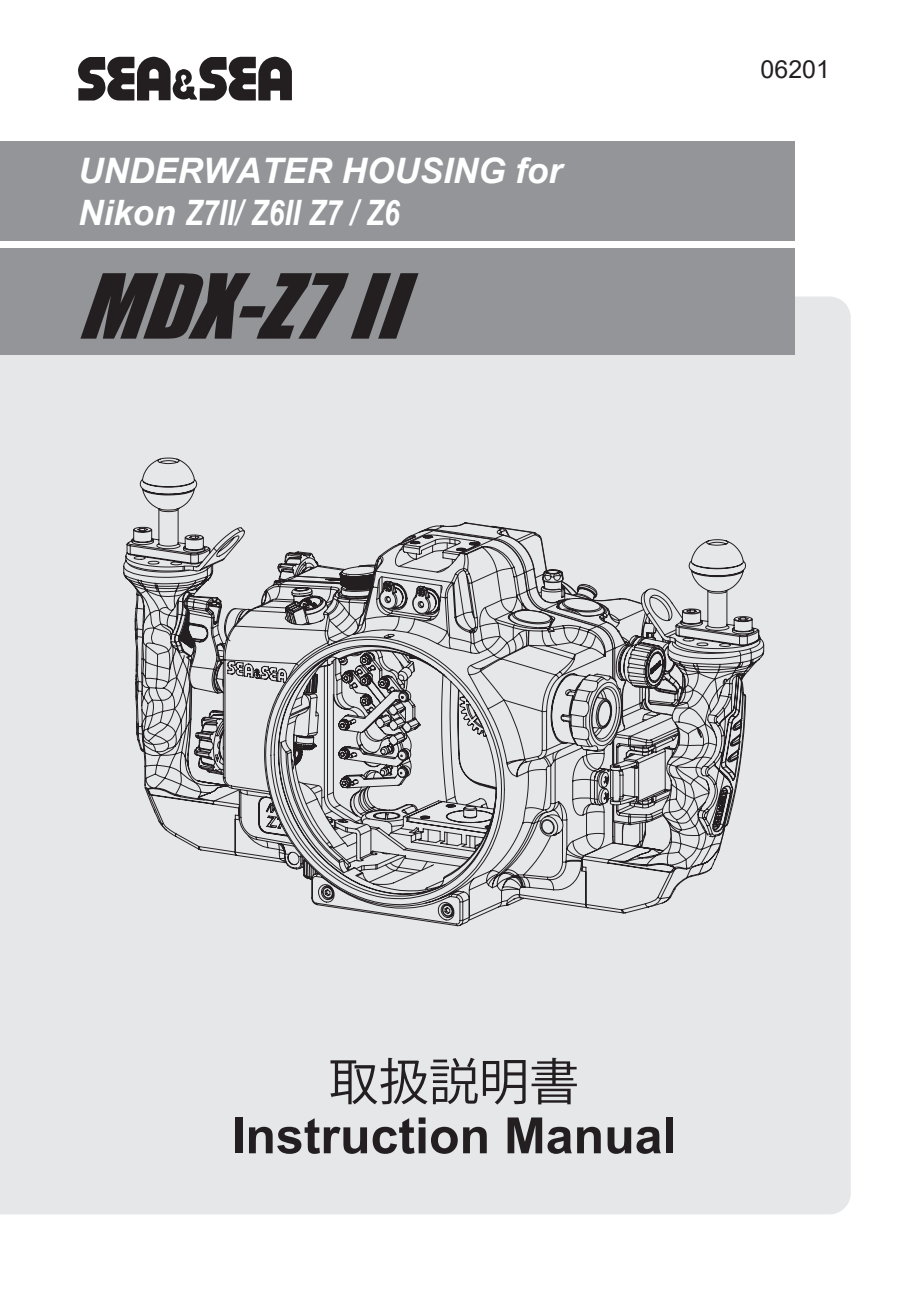
<style>
.page{position:relative;width:908px;height:1290px;background:#fff}
.page>*{position:absolute;margin:0;border:0;box-sizing:border-box;transform-origin:0 0}
.t1{font:italic 82.75px "Impact";color:#231f20;scale:1.06 1}
.t2{font:700 50px "Arial";color:#231f20}
.t3{font:50px "Koz Go Pro Bold 90 ms RKSJ H";color:#231f20}
.t4{font:italic 700 35px "Arial";color:#fff}
.t5{font:italic 700 35px "Arial Narrow";color:#fff}
.t6{font:25px "Arial";color:#231f20}
.s1{font-family:"Arial"}
</style>
<div class="page">
<div style="left:0;top:296px;width:850px;height:918px;background:#e6e7e9"></div>
<div style="left:0;top:142px;width:794px;height:99px;background:#939598"></div>
<div style="left:0;top:248px;width:794px;height:106px;background:#939598"></div>
<svg style="left:78px;top:57px;width:214px;height:44px"></svg>
<div style="left:123px;top:457px;width:641px;height:470px;background:#e6e7e9"></div>
<svg style="left:123px;top:509px;width:640px;height:417px"></svg>
<p class="t4" style="left:78px;top:148px;width:485px">UNDERWATER HOUSING for</p>
<p class="t5" style="left:78px;top:187px;width:323px"><span class="s1">Nikon</span> Z7II/ Z6II Z7 / Z6</p>
<h1 class="t1" style="left:77px;top:242px;width:346px">MDX-Z7II</h1>
<p class="t6" style="left:760px;top:52px;width:71px">06201</p>
<h2 class="t3" style="left:328px;top:1053px;width:252px">取扱説明書</h2>
<h2 class="t2" style="left:231px;top:1100px;width:446px">Instruction Manual</h2>
</div>
